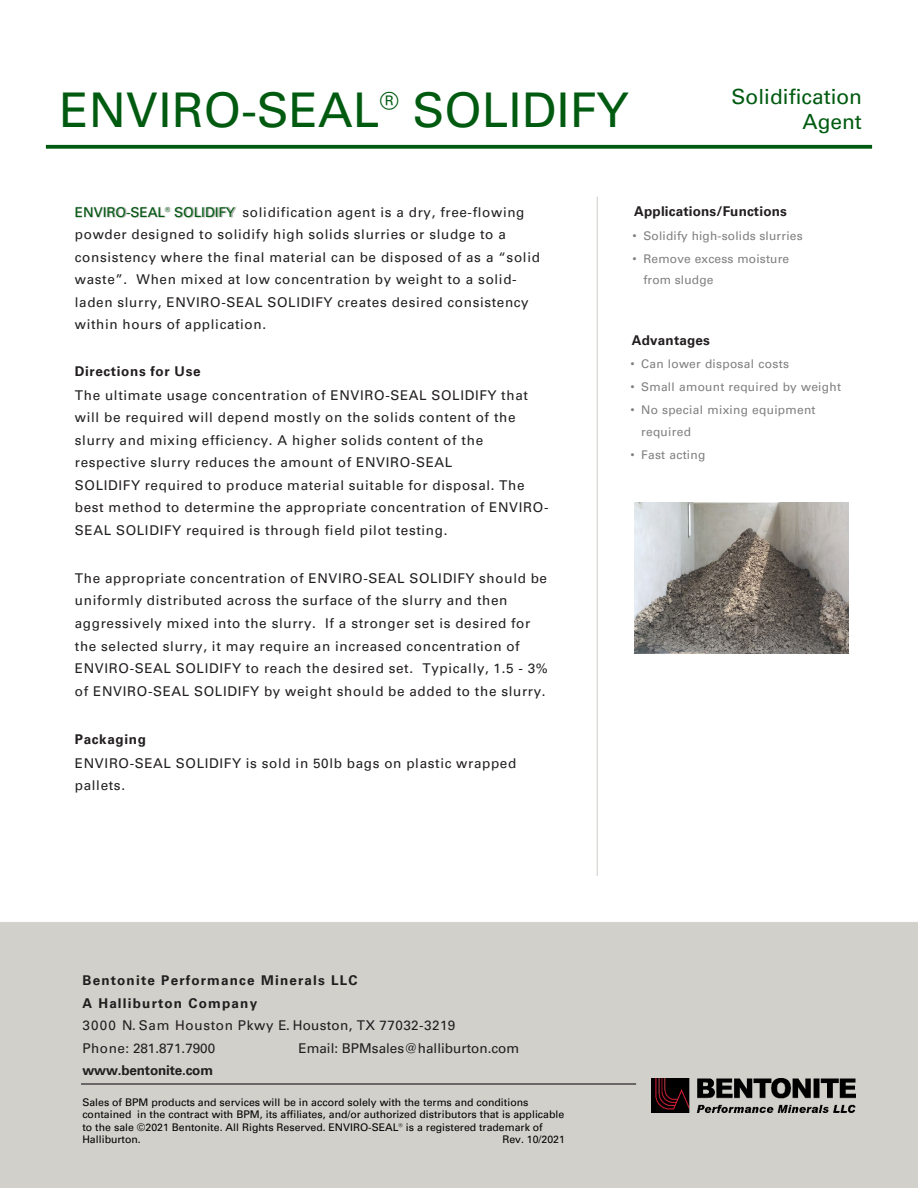
<style>
.page{position:relative;width:918px;height:1188px;background:#fff}
.page>*{position:absolute;margin:0;border:0;box-sizing:border-box;transform-origin:0 0}
.t1{font:48px "Univers";color:#005a10}
.t2{font:21px "Univers";color:#005a10}
.t3{font:13.5px/22.5px "Univers";letter-spacing:.045em;color:#211e1f}
.t4{font:700 13.5px/22.5px "Univers";letter-spacing:.085em;color:#211e1f}
.t5{font:700 13.5px "Univers";letter-spacing:.01em;color:#231f20}
.t6{font:13.5px "Univers";color:#211e1f}
.t7{font:700 13.5px "Univers";letter-spacing:-.01em;color:#211e1f}
.t8{font:700 13.5px "Univers";letter-spacing:.045em;color:#211e1f}
.t9{font:700 13.5px "Univers";letter-spacing:.05em;color:#211e1f}
.t10{font:12px/21.6px "Univers";letter-spacing:.02em;color:#7f7f7f}
.t11{font:10.5px/12.6px "Univers";color:#000}
.s1{color:#005a10}
.s2{font-family:"Arial"}
</style>
<div class="page">
<div style="left:0;top:922px;width:918px;height:266px;background:#d1d0ca"></div>
<hr style="left:81px;top:1083px;width:555px;height:2px;background:#211e1f">
<img style="left:651px;top:1079px;width:205px;height:34px">
<hr style="left:597px;top:197px;width:1px;height:679px;background:#cecdc6">
<svg style="left:46px;top:145px;width:826px;height:4px;fill:#005a10"></svg>
<img style="left:75px;top:206px;width:41px;height:12px">
<img style="left:117px;top:206px;width:5px;height:12px">
<img style="left:122px;top:206px;width:115px;height:12px">
<img style="left:635px;top:503px;width:214px;height:150px">
<h1 class="t1" style="left:60px;top:81px;width:570px">ENVIRO-SEAL® SOLIDIFY</h1>
<h1 class="t2" style="left:732px;top:84px;width:132px">Solidification</h1>
<h1 class="t2" style="left:803px;top:109px;width:61px">Agent</h1>
<p class="t3" style="left:75px;top:201px;width:467px"><span class="s1">ENVIRO-SEAL® SOLIDIFY</span> solidification agent is a dry, free-flowing powder designed to solidify high solids slurries or sludge to a consistency where the final material can be disposed of as a “solid waste”. When mixed at low concentration by weight to a solid&shy;laden slurry, ENVIRO-SEAL SOLIDIFY creates desired consistency within hours of application.</p>
<p class="t8" style="left:75px;top:363px;width:127px">Directions for Use</p>
<p class="t3" style="left:75px;top:384px;width:475px">The ultimate usage concentration of ENVIRO-SEAL SOLIDIFY that will be required will depend mostly on the solids content of the slurry and mixing efficiency. A higher solids content of the respective slurry reduces the amount of ENVIRO-SEAL<br>SOLIDIFY required to produce material suitable for disposal. The best method to determine the appropriate concentration of ENVIRO-SEAL SOLIDIFY required is through field pilot testing.</p>
<p class="t3" style="left:75px;top:567px;width:475px">The appropriate concentration of ENVIRO-SEAL SOLIDIFY should be uniformly distributed across the surface of the slurry and then aggressively mixed into the slurry. If a stronger set is desired for the selected slurry, it may require an increased concentration of ENVIRO-SEAL SOLIDIFY to reach the desired set. Typically, 1.5 - 3% of ENVIRO-SEAL SOLIDIFY by weight should be added to the slurry.</p>
<p class="t9" style="left:75px;top:731px;width:73px">Packaging</p>
<p class="t3" style="left:75px;top:751px;width:443px">ENVIRO-SEAL SOLIDIFY is sold in 50lb bags on plastic wrapped pallets.</p>
<p class="t5" style="left:634px;top:204px;width:154px">Applications/Functions</p>
<p class="t10" style="left:633px;top:225px;width:172px"><span class="s2">•</span> Solidify high-solids slurries</p>
<p class="t10" style="left:643px;top:248px;width:147px;text-indent:-11px"><span class="s2">•</span> Remove excess moisture from sludge</p>
<p class="t5" style="left:632px;top:332px;width:80px">Advantages</p>
<p class="t10" style="left:630px;top:353px;width:160px"><span class="s2">•</span> Can lower disposal costs</p>
<p class="t10" style="left:630px;top:376px;width:212px"><span class="s2">•</span> Small amount required by weight</p>
<p class="t10" style="left:641px;top:399px;width:176px;text-indent:-11px"><span class="s2">•</span> No special mixing equipment required</p>
<p class="t10" style="left:630px;top:444px;width:77px"><span class="s2">•</span> Fast acting</p>
<p class="t4" style="left:83px;top:969px;width:276px">Bentonite Performance Minerals LLC<br>A Halliburton Company</p>
<p class="t3" style="left:83px;top:1014px;width:374px">3000 N. Sam Houston Pkwy E. Houston, TX 77032-3219<br>Phone: 281.871.7900</p>
<p class="t6" style="left:298px;top:1040px;width:222px">Email: BPMsales@halliburton.com</p>
<p class="t7" style="left:83px;top:1062px;width:132px">www.bentonite.com</p>
<p class="t11" style="left:82px;top:1096px;width:483px">Sales of BPM products and services will be in accord solely with the terms and conditions contained in the contract with BPM, its affiliates, and/or authorized distributors that is applicable to the sale ©2021 Bentonite. All Rights Reserved. ENVIRO-SEAL® is a registered trademark of Halliburton.</p>
<p class="t11" style="left:502px;top:1133px;width:64px">Rev. 10/2021</p>
</div>
